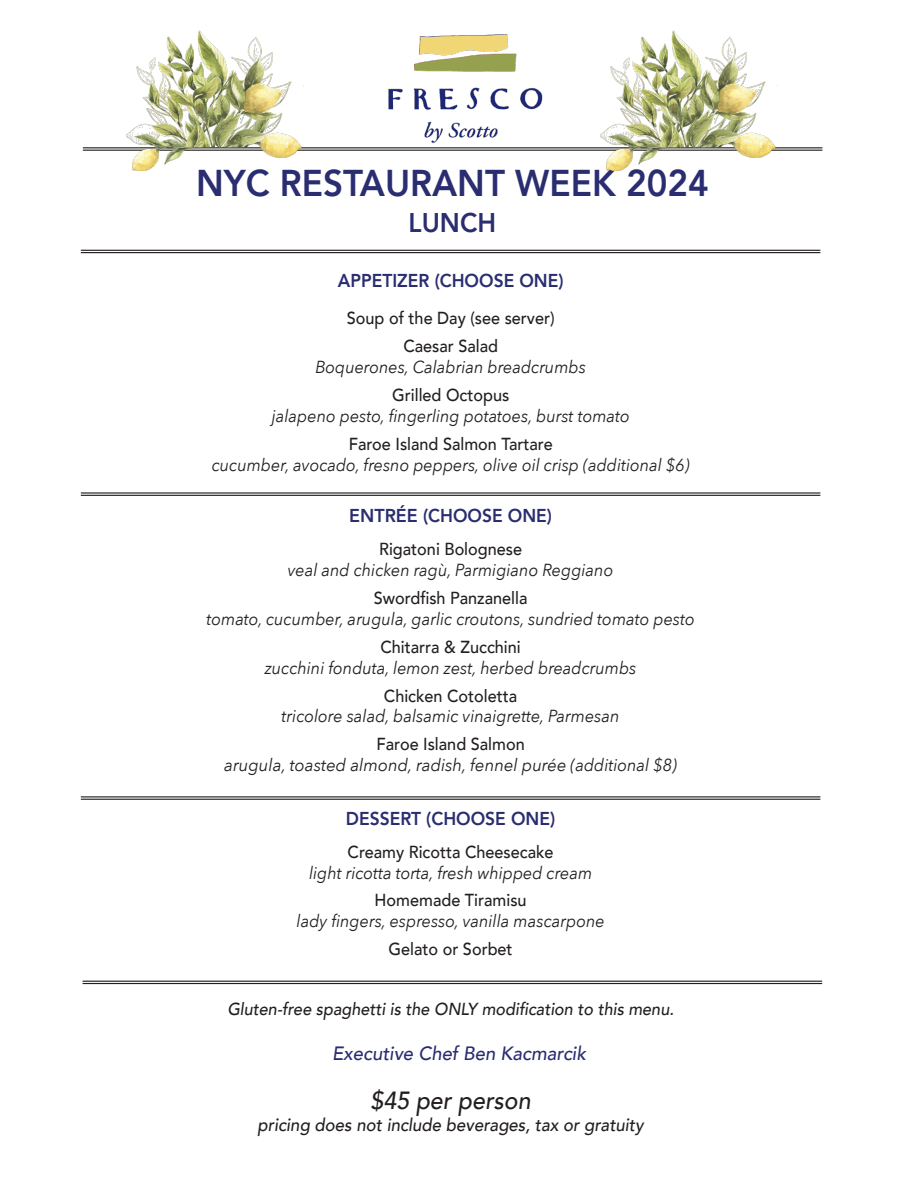
<style>
.page{position:relative;width:918px;height:1188px;background:#fff}
.page>*{position:absolute;margin:0;border:0;box-sizing:border-box;transform-origin:0 0}
.t1{font:800 37.2px "Avenir";color:#2a2d70;scale:.94 1}
.t2{font:800 27px "Avenir";color:#2a2d70;scale:.94 1}
.t3{font:italic 500 24.9px "Avenir";color:#231f20;scale:.94 1}
.t4{font:italic 500 19.2px "Avenir";color:#2a2d70;scale:.96 1}
.t5{font:800 18.6px "Avenir";color:#2a2d70;scale:.94 1}
.t6{font:800 18.6px "Avenir";color:#2a2d70;scale:.96 1}
.t7{font:italic 500 18px "Avenir";color:#231f20;scale:.94 1}
.t8{font:italic 17.4px "Avenir Next";color:#231f20;scale:.94 1}
.t9{font:500 17.4px "Avenir";color:#231f20;scale:.94 1}
.t10{font:italic 17.4px "Avenir Next";color:#231f20;scale:.96 1}
.t11{font:italic 500 17.4px "Avenir";color:#231f20;scale:.94 1}
</style>
<div class="page">
<hr style="left:83px;top:147px;width:739px;height:1px;background:#231f20">
<hr style="left:83px;top:150px;width:739px;height:1px;background:#231f20">
<hr style="left:81px;top:250px;width:739px;height:1px;background:#231f20">
<hr style="left:81px;top:252px;width:739px;height:1px;background:#231f20">
<hr style="left:81px;top:492px;width:739px;height:2px;background:#231f20">
<hr style="left:81px;top:495px;width:739px;height:1px;background:#231f20">
<hr style="left:81px;top:796px;width:739px;height:1px;background:#231f20">
<hr style="left:81px;top:799px;width:739px;height:1px;background:#231f20">
<hr style="left:83px;top:981px;width:739px;height:1px;background:#231f20">
<hr style="left:83px;top:983px;width:739px;height:1px;background:#231f20">
<img style="left:126px;top:31px;width:177px;height:139px">
<img style="left:600px;top:31px;width:177px;height:139px">
<img style="left:377px;top:34px;width:176px;height:117px">
<p class="t1" style="left:196px;top:154px;width:547px">NYC RESTAURANT WEEK 2024</p>
<p class="t2" style="left:409px;top:202px;width:95px">LUNCH</p>
<p class="t5" style="left:338px;top:266px;width:242px">APPETIZER (CHOOSE ONE)</p>
<p class="t9" style="left:347px;top:303px;width:223px">Soup of the Day (see server)</p>
<p class="t9" style="left:403px;top:331px;width:102px">Caesar Salad</p>
<p class="t8" style="left:316px;top:352px;width:289px">Boquerones, Calabrian breadcrumbs</p>
<p class="t9" style="left:392px;top:380px;width:126px">Grilled Octopus</p>
<p class="t8" style="left:272px;top:401px;width:382px">jalapeno pesto, fingerling potatoes, burst tomato</p>
<p class="t9" style="left:349px;top:429px;width:218px">Faroe Island Salmon Tartare</p>
<p class="t8" style="left:212px;top:450px;width:510px">cucumber, avocado, fresno peppers, olive oil crisp (additional $6)</p>
<p class="t6" style="left:349px;top:502px;width:213px">ENTRÉE (CHOOSE ONE)</p>
<p class="t9" style="left:379px;top:534px;width:154px">Rigatoni Bolognese</p>
<p class="t8" style="left:288px;top:555px;width:348px">veal and chicken ragù, Parmigiano Reggiano</p>
<p class="t9" style="left:374px;top:583px;width:165px">Swordfish Panzanella</p>
<p class="t8" style="left:206px;top:604px;width:521px">tomato, cucumber, arugula, garlic croutons, sundried tomato pesto</p>
<p class="t9" style="left:380px;top:632px;width:151px">Chitarra &amp; Zucchini</p>
<p class="t8" style="left:265px;top:653px;width:397px">zucchini fonduta, lemon zest, herbed breadcrumbs</p>
<p class="t9" style="left:384px;top:680px;width:143px">Chicken Cotoletta</p>
<p class="t8" style="left:282px;top:702px;width:361px">tricolore salad, balsamic vinaigrette, Parmesan</p>
<p class="t9" style="left:377px;top:729px;width:159px">Faroe Island Salmon</p>
<p class="t10" style="left:224px;top:750px;width:473px">arugula, toasted almond, radish, fennel purée (additional $8)</p>
<p class="t5" style="left:346px;top:804px;width:224px">DESSERT (CHOOSE ONE)</p>
<p class="t9" style="left:348px;top:837px;width:221px">Creamy Ricotta Cheesecake</p>
<p class="t8" style="left:309px;top:858px;width:303px">light ricotta torta, fresh whipped cream</p>
<p class="t9" style="left:375px;top:885px;width:163px">Homemade Tiramisu</p>
<p class="t8" style="left:297px;top:907px;width:329px">lady fingers, espresso, vanilla mascarpone</p>
<p class="t9" style="left:389px;top:934px;width:134px">Gelato or Sorbet</p>
<p class="t11" style="left:227px;top:999px;width:477px">Gluten-free spaghetti is the ONLY modification to this menu.</p>
<p class="t4" style="left:332px;top:1041px;width:266px">Executive Chef Ben Kacmarcik</p>
<p class="t3" style="left:371px;top:1085px;width:172px">$45 per person</p>
<p class="t7" style="left:258px;top:1114px;width:412px">pricing does not include beverages, tax or gratuity</p>
</div>
